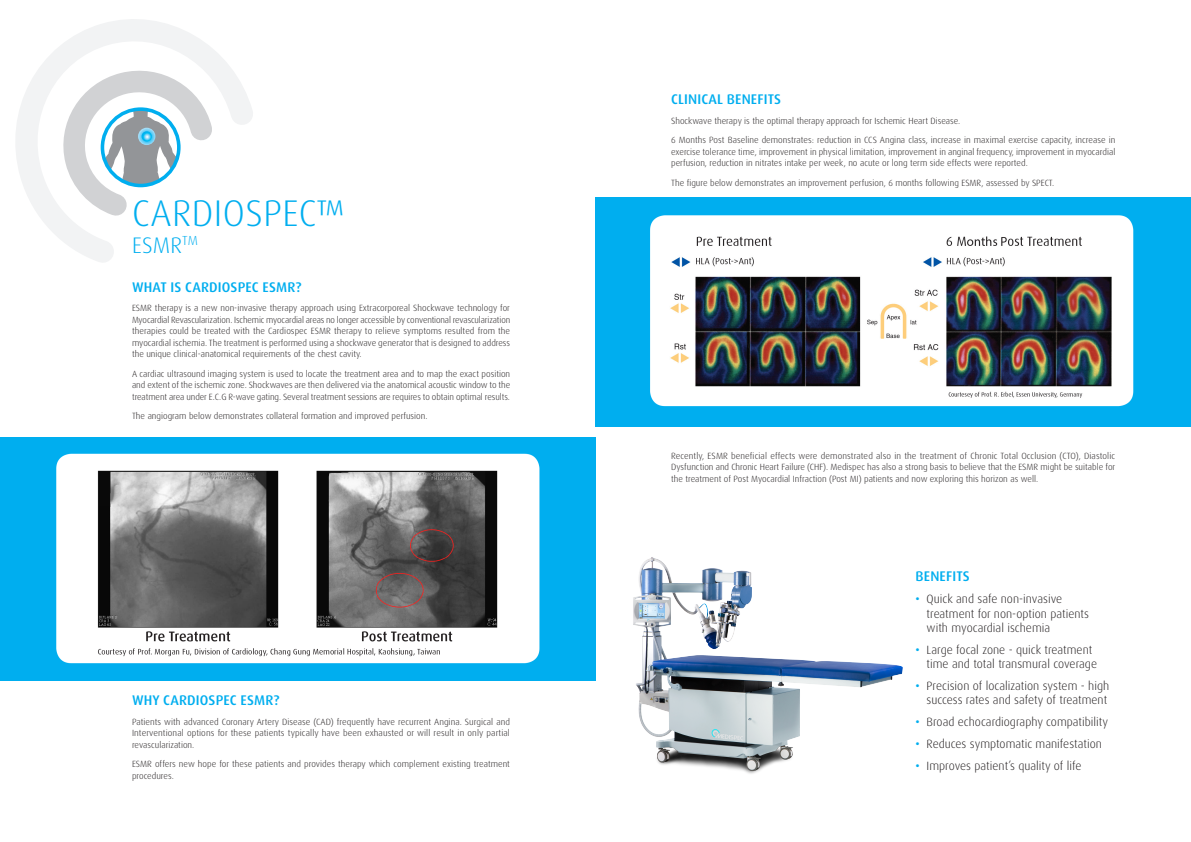
<style>
.page{position:relative;width:1191px;height:842px;background:#fff}
.page>*{position:absolute;margin:0;border:0;box-sizing:border-box;transform-origin:0 0}
.t1{font:300 37.1px "Dax OT";color:#00aeef}
.t2{font:300 22.5px "Dax OT";color:#00aeef}
.t3{font:500 14px "Dax OT";letter-spacing:.01em;color:#00aeef}
.t4{font:300 12px/22px "Dax OT";color:#231f20}
.t5{font:500 12px "Dax OT";color:#00aeef}
.t6{font:300 9px/11.5px "Dax OT";color:#231f20;text-align:justify}
</style>
<div class="page">
<div style="left:595px;top:197px;width:596px;height:230px;background:#00aeef"></div>
<svg style="left:16px;top:19px;width:237px;height:243px"></svg>
<svg style="left:63px;top:75px;width:164px;height:157px"></svg>
<div style="left:0;top:437px;width:595px;height:244px;background:#00aeef"></div>
<img style="left:56px;top:453px;width:484px;height:211px">
<img style="left:650px;top:215px;width:484px;height:192px">
<img style="left:633px;top:557px;width:270px;height:217px">
<h1 class="t1" style="left:132px;top:190px;width:38px">Cardiospec</h1>
<h2 class="t2" style="left:132px;top:231px;width:67px">ESMR<sup>TM</sup></h2>
<h1 class="t1" style="left:316px;top:190px;width:29px">TM</h1>
<h3 class="t3" style="left:132px;top:278px;width:171px">WHAT IS CARDIOSPEC ESMR?</h3>
<p class="t6" style="left:132px;top:303px;width:380px">ESMR therapy is a new non-invasive therapy approach using Extracorporeal Shockwave technology for Myocardial Revascularization. Ischemic myocardial areas no longer accessible by conventional revascularization therapies could be treated with the Cardiospec ESMR therapy to relieve symptoms resulted from the myocardial ischemia. The treatment is performed using a shockwave generator that is designed to address the unique clinical-anatomical requirements of the chest cavity.</p>
<p class="t6" style="left:132px;top:368px;width:380px">A cardiac ultrasound imaging system is used to locate the treatment area and to map the exact position and extent of the ischemic zone. Shockwaves are then delivered via the anatomical acoustic window to the treatment area under -RG.C.E wave gating. Several treatment sessions are requires to obtain optimal results.</p>
<p class="t6" style="left:132px;top:411px;width:297px">The angiogram below demonstrates collateral formation and improved perfusion.</p>
<h3 class="t3" style="left:132px;top:692px;width:133px">WHY CARDIOSPEC ESMR</h3>
<p class="t6" style="left:132px;top:716px;width:379px">Patients with advanced Coronary Artery Disease (CAD) frequently have recurrent Angina. Surgical and Interventional options for these patients typically have been exhausted or will result in only partial revascularization.</p>
<p class="t6" style="left:132px;top:759px;width:379px">ESMR offers new hope for these patients and provides therapy which complement existing treatment procedures.</p>
<h3 class="t3" style="left:273px;top:692px;width:8px">?</h3>
<h3 class="t3" style="left:671px;top:90px;width:110px">CLINICAL BENEFITS</h3>
<p class="t6" style="left:671px;top:111px;width:446px;line-height:19.5px">Shockwave therapy is the optimal therapy approach for Ischemic Heart Disease.<br>6 Months Post Baseline demonstrates: reduction in CCS Angina class, increase in maximal exercise capacity, increase in</p>
<p class="t6" style="left:671px;top:146px;width:446px">exercise tolerance time, improvement in physical limitation, improvement in anginal frequency, improvement in myocardial perfusion, reduction in nitrates intake per week, no acute or long term side effects were reported.</p>
<p class="t6" style="left:671px;top:177px;width:384px">The figure below demonstrates an improvement perfusion 6, months following ESMR, assessed by SPECT.</p>
<p class="t6" style="left:671px;top:450px;width:445px">Recently, ESMR beneficial effects were demonstrated also in the treatment of Chronic Total Occlusion (CTO ,) Diastolic Dysfunction and Chronic Heart Failure (CHF .) Medispec has also a strong basis to believe that the ESMR might be suitable for the treatment of Post Myocardial Infraction (Post MI) patients and now exploring this horizon as well.</p>
<h3 class="t3" style="left:915px;top:567px;width:54px">BENEFITS</h3>
<h3 class="t4" style="left:926px;top:588px;width:137px">Quick and safe non-invasive</h3>
<h3 class="t5" style="left:915px;top:592px;width:6px">•</h3>
<h3 class="t4" style="left:926px;top:607px;width:164px;line-height:14.4px">treatment for non-option patients with myocardial ischemia</h3>
<h3 class="t4" style="left:926px;top:639px;width:167px">Large focal zone - quick treatment</h3>
<h3 class="t5" style="left:915px;top:642px;width:6px">•</h3>
<h3 class="t4" style="left:926px;top:653px;width:184px">time and total transmural coverage<br>Precision of localization system - high</h3>
<h3 class="t5" style="left:915px;top:678px;width:6px">•</h3>
<h3 class="t4" style="left:926px;top:689px;width:183px">success rates and safety of treatment<br>Broad echocardiography compatibility</h3>
<h3 class="t5" style="left:915px;top:714px;width:6px">•</h3>
<h3 class="t5" style="left:915px;top:736px;width:6px">•</h3>
<h3 class="t5" style="left:915px;top:758px;width:6px">•</h3>
<h3 class="t4" style="left:926px;top:733px;width:177px">Reduces symptomatic manifestation</h3>
<h3 class="t4" style="left:926px;top:755px;width:156px">Improves patient s’ quality of life</h3>
</div>
